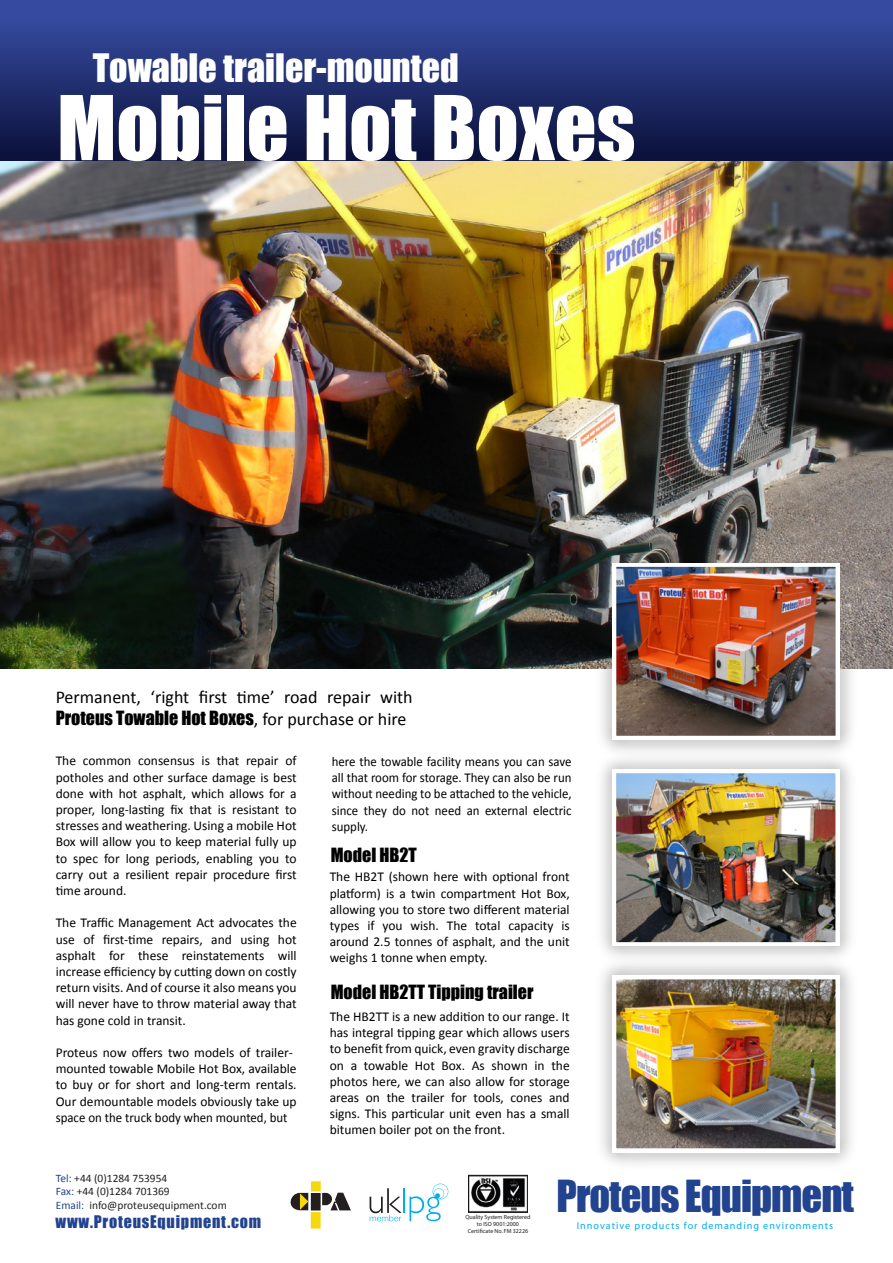
<style>
.page{position:relative;width:893px;height:1263px;background:#fff}
.page>*{position:absolute;margin:0;border:0;box-sizing:border-box;transform-origin:0 0}
.t1{font:82.5px "Impact";color:#fff}
.t2{font:40.65px "Impact";letter-spacing:-.025em;color:#224390}
.t3{font:36px "Impact";color:#fff}
.t4{font:18px "Impact";color:#000}
.t5{font:18px "Calibri";color:#000}
.t6{font:16.05px "Impact";letter-spacing:.05em;color:#224390}
.t7{font:13.5px/16.2px "Calibri";color:#000;text-align:justify}
.t8{font:13.5px/16.2px "Calibri";color:#000;text-align:justify;scale:.95 1}
.t9{font:11.4px/13.6px "Calibri";color:#231f20}
.t10{font:10.2px "Myriad";letter-spacing:.1em;color:#00aeef}
.t11{font:6px/7.2px "Myriad";color:#231f20;text-align:center}
.s1{font-family:"Calibri"}
.s2{color:#224390}
</style>
<div class="page">
<img style="left:0;top:161px;width:893px;height:508px">
<div style="left:0;top:0;width:893px;height:161px;background:linear-gradient(to bottom,#3a51aa,#0b1039)"></div>
<div style="left:311px;top:1193px;width:10px;height:17px;background:#231f20"></div>
<svg style="left:322px;top:1193px;width:29px;height:17px"></svg>
<div style="left:311px;top:1181px;width:10px;height:10px;background:#f6d80f"></div>
<div style="left:311px;top:1212px;width:10px;height:16px;background:#f6d80f"></div>
<svg style="left:290px;top:1193px;width:18px;height:17px"></svg>
<hr style="left:403px;top:1188px;width:2px;height:25px;background:#00aeef">
<svg style="left:409px;top:1184px;width:39px;height:37px"></svg>
<svg style="left:370px;top:1188px;width:32px;height:33px"></svg>
<img style="left:468px;top:1175px;width:60px;height:37px">
<img style="left:616px;top:773px;width:220px;height:170px">
<img style="left:585px;top:535px;width:282px;height:231px">
<img style="left:612px;top:563px;width:227px;height:176px">
<img style="left:613px;top:976px;width:226px;height:176px">
<h3 class="t3" style="left:93px;top:40px;width:368px">Towable trailer-mounted</h3>
<h1 class="t1" style="left:57px;top:64px;width:580px">Mobile Hot Boxes</h1>
<h3 class="t5" style="left:56px;top:686px;width:358px">Permanent, ‘right first time’ road repair with</h3>
<h3 class="t4" style="left:56px;top:703px;width:352px">Proteus Towable Hot Boxes<span class="s1">, for purchase or hire</span></h3>
<p class="t7" style="left:56px;top:753px;width:243px">The common consensus is that repair of potholes and other surface damage is best done with hot asphalt, which allows for a proper, long-lasting fix that is resistant to stresses and weathering. Using a mobile Hot Box will allow you to keep material fully up to spec for long periods, enabling you to carry out a resilient repair procedure first time around.</p>
<p class="t7" style="left:56px;top:915px;width:243px">The Traffic Management Act advocates the use of first-time repairs, and using hot asphalt for these reinstatements will increase efficiency by cutting down on costly return visits. And of course it also means you will never have to throw material away that has gone cold in transit.</p>
<p class="t7" style="left:56px;top:1044px;width:242px;text-align:left">Proteus now offers two models of trailer&shy;mounted towable Mobile Hot Box, available to buy or for short and long-term rentals.<br>Our demountable models obviously take up space on the truck body when mounted, but</p>
<p class="t8" style="left:332px;top:753px;width:254px">here the towable facility means you can save all that room for storage. They can also be run without needing to be attached to the vehicle, since they do not need an external electric supply.</p>
<h3 class="t4" style="left:331px;top:841px;width:88px">Model HB2T</h3>
<p class="t7" style="left:330px;top:869px;width:242px">The HB2T (shown here with optional front platform) is a twin compartment Hot Box, allowing you to store two different material types if you wish. The total capacity is around 2.5 tonnes of asphalt, and the unit weighs 1 tonne when empty.</p>
<h3 class="t4" style="left:331px;top:977px;width:204px">Model HB2TT Tipping trailer</h3>
<p class="t7" style="left:330px;top:1008px;width:242px">The HB2TT is a new addition to our range. It has integral tipping gear which allows users to benefit from quick, even gravity discharge on a towable Hot Box. As shown in the photos here, we can also allow for storage areas on the trailer for tools, cones and signs. This particular unit even has a small bitumen boiler pot on the front.</p>
<p class="t9" style="left:56px;top:1171px;width:172px"><span class="s2">Tel:</span> +44 (0)1284 753954<br><span class="s2">Fax:</span> +44 (0)1284 701369<br><span class="s2">Email:</span> info@proteusequipment.com</p>
<p class="t6" style="left:56px;top:1209px;width:207px">www.ProteusEquipment.com</p>
<p class="t11" style="left:465px;top:1214px;width:67px">Quality System Registered to ISO 9001:2000<br>Certificate No. FM 32226</p>
<h2 class="t2" style="left:557px;top:1164px;width:299px">Proteus Equipment</h2>
<p class="t10" style="left:577px;top:1220px;width:258px">Innovative products for demanding environments</p>
</div>
